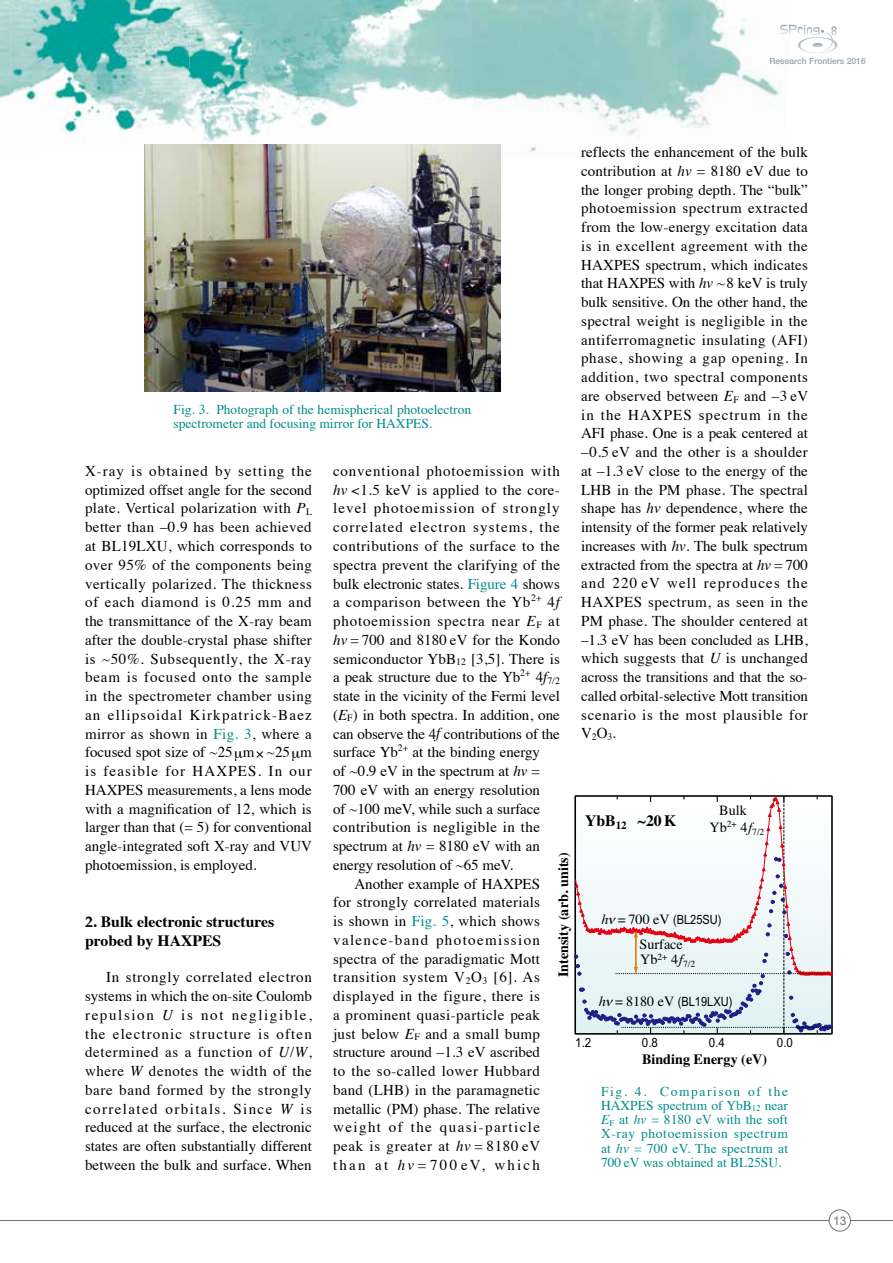
<style>
.page{position:relative;width:893px;height:1263px;background:#fff}
.page>*{position:absolute;margin:0;border:0;box-sizing:border-box;transform-origin:0 0}
.t1{font:700 15.75px/18.8px "Times";color:#000}
.t2{font:15px/18.8px "Times";letter-spacing:.005em;color:#000;text-align:justify}
.t3{font:700 14.1px "Times";color:#000}
.t4{font:14.1px "Times";color:#000}
.t5{font:13.5px/14.2px "Times";color:#008c89}
.t6{font:12.75px "Arial Narrow";color:#000;scale:1.06 1}
.t7{font:12.75px "Arial Narrow";color:#000;scale:1.11 1}
.t8{font:12px "Arial";color:#727171}
.t9{font:9.45px "Times";color:#000}
.t10{font:500 8.55px "Helvetica Neue";color:#92a4af}
.s1{font-style:italic}
.s2{color:#008c89}
.s3{font-size:15px}
.s4{font-family:"Times";font-style:italic;font-size:14.1px}
.s5{font-family:"Times";font-size:14.1px}
.s6{font-family:"Palatino"}
</style>
<div class="page">
<img style="left:0;top:0;width:10px;height:100px">
<img style="left:523px;top:0;width:270px;height:152px">
<img style="left:460px;top:0;width:63px;height:145px">
<img style="left:262px;top:144px;width:198px;height:1px">
<img style="left:262px;top:0;width:210px;height:142px">
<img style="left:144px;top:144px;width:41px;height:1px">
<img style="left:10px;top:0;width:63px;height:143px">
<img style="left:185px;top:0;width:77px;height:145px">
<img style="left:16px;top:0;width:178px;height:142px">
<hr style="left:0;top:1220px;width:893px;height:1px;background:#727171">
<div style="left:829px;top:1210px;width:21px;height:21px;background:#fff;border-radius:50%"></div>
<div style="left:829px;top:1209px;width:22px;height:22px;border:1px solid #727171;border-radius:50%"></div>
<svg style="left:780px;top:25px;width:57px;height:28px"></svg>
<img style="left:144px;top:145px;width:357px;height:246px">
<svg style="left:574px;top:796px;width:259px;height:238px"></svg>
<p class="t10" style="left:769px;top:54px;width:98px">Research Frontiers 2016</p>
<p class="t2" style="left:581px;top:141px;width:229px">reflects the enhancement of the bulk contribution at <span class="s1">hv</span> = 8180 eV due to the longer probing depth. The “bulk” photoemission spectrum extracted from the low-energy excitation data is in excellent agreement with the HAXPES spectrum, which indicates that HAXPES with <span class="s1">hv</span> ~8 keV is truly bulk sensitive. On the other hand, the spectral weight is negligible in the antiferromagnetic insulating (AFI) phase, showing a gap opening. In addition, two spectral components are observed between <span class="s1">E</span><sub>F</sub> and –3 eV in the HAXPES spectrum in the AFI phase. One is a peak centered at –0.5 eV and the other is a shoulder at –1.3 eV close to the energy of the LHB in the PM phase. The spectral shape has <span class="s1">hv</span> dependence, where the intensity of the former peak relatively increases with <span class="s1">hv</span>. The bulk spectrum extracted from the spectra at <span class="s1">hv</span> = 700 and 220 eV well reproduces the HAXPES spectrum, as seen in the PM phase. The shoulder centered at –1.3 eV has been concluded as LHB, which suggests that <span class="s1">U</span> is unchanged across the transitions and that the so&shy;called orbital-selective Mott transition scenario is the most plausible for V<sub>2</sub>O<sub>3</sub>.</p>
<p class="t5" style="left:174px;top:401px;width:299px">Fig. 3. Photograph of the hemispherical photoelectron spectrometer and focusing mirror for HAXPES.</p>
<p class="t2" style="left:333px;top:460px;width:228px;text-align:left">conventional photoemission with <span class="s1">hv</span> &lt;1.5 keV is applied to the core&shy;level photoemission of strongly correlated electron systems, the contributions of the surface to the spectra prevent the clarifying of the bulk electronic states. <span class="s2">Figure 4</span> shows a comparison between the Yb<sup>2+</sup> 4<span class="s1">f </span>photoemission spectra near <span class="s1">E</span><sub>F</sub> at <span class="s1">hv</span> = 700 and 8180 eV for the Kondo semiconductor YbB<sub>12</sub> [3,5]. There is a peak structure due to the Yb<sup>2+</sup> 4<span class="s1">f</span><sub>7/2 </sub>state in the vicinity of the Fermi level (<span class="s1">E</span><sub>F</sub>) in both spectra. In addition, one can observe the 4<span class="s1">f</span> contributions of the surface Yb<sup>2+</sup> at the binding energy<br>of ~0.9 eV in the spectrum at <span class="s1">hv</span> = 700 eV with an energy resolution<br>of ~100 meV, while such a surface contribution is negligible in the spectrum at <span class="s1">hv</span> = 8180 eV with an energy resolution of ~65 meV.</p>
<p class="t2" style="left:333px;top:873px;width:209px;text-indent:21px">Another example of HAXPES for strongly correlated materials is shown in <span class="s2">Fig. 5</span>, which shows valence-band photoemission spectra of the paradigmatic Mott transition system V<sub>2</sub>O<sub>3</sub> [6]. As displayed in the figure, there is a prominent quasi-particle peak just below <span class="s1">E</span><sub>F</sub> and a small bump structure around –1.3 eV ascribed to the so-called lower Hubbard band (LHB) in the paramagnetic metallic (PM) phase. The relative weight of the quasi-particle peak is greater at <span class="s1">hv</span> = 8180 eV than at <span class="s1">hv</span>=700eV, which</p>
<p class="t2" style="left:85px;top:460px;width:229px">X-ray is obtained by setting the optimized offset angle for the second plate. Vertical polarization with <span class="s1">P</span><sub>L </sub>better than –0.9 has been achieved at BL19LXU, which corresponds to over 95% of the components being vertically polarized. The thickness of each diamond is 0.25 mm and the transmittance of the X-ray beam after the double-crystal phase shifter is ~50%. Subsequently, the X-ray beam is focused onto the sample in the spectrometer chamber using an ellipsoidal Kirkpatrick-Baez mirror as shown in <span class="s2">Fig. 3</span>, where a focused spot size of ~25 m ~25 m is feasible for HAXPES. In our HAXPES measurements, a lens mode with a magnification of 12, which is larger than that (= 5) for conventional angle-integrated soft X-ray and VUV photoemission, is employed.</p>
<p class="t4" style="left:719px;top:797px;width:29px">Bulk</p>
<p class="t9" style="left:709px;top:822px;width:56px"><sup>Yb</sup>2+ <sup>4</sup><sup>f</sup>7/2</p>
<p class="t1" style="left:585px;top:810px;width:93px">YbB<sub>12</sub> <span class="s3">~</span>20K</p>
<p class="t3" style="left:550px;top:977px;width:126px;rotate:-90deg">Intensity (arb. units)</p>
<p class="t6" style="left:601px;top:910px;width:115px"><span class="s4">h</span> <span class="s5">= 700 eV</span> (BL25SU)</p>
<p class="t4" style="left:640px;top:931px;width:45px">Surface</p>
<p class="t9" style="left:640px;top:955px;width:56px"><sup>Yb</sup>2+ <sup>4</sup><sup>f</sup>7/2</p>
<p class="t1" style="left:85px;top:910px;width:191px"><span class="s6">2</span>. Bulk electronic structures probed by HAXPES</p>
<p class="t2" style="left:85px;top:966px;width:228px;text-indent:21px">In strongly correlated electron systems in which the on-site Coulomb repulsion <span class="s1">U</span> is not negligible, the electronic structure is often determined as a function of <span class="s1">U</span>/<span class="s1">W</span>, where <span class="s1">W</span> denotes the width of the bare band formed by the strongly correlated orbitals. Since <span class="s1">W</span> is reduced at the surface, the electronic states are often substantially different between the bulk and surface. When</p>
<p class="t6" style="left:599px;top:992px;width:127px"><span class="s4">h</span> <span class="s5">= 8180 eV</span> (BL19LXU)</p>
<p class="t7" style="left:575px;top:1033px;width:16px">1.2</p>
<p class="t7" style="left:642px;top:1033px;width:16px">0.8</p>
<p class="t7" style="left:709px;top:1033px;width:16px">0.4</p>
<p class="t7" style="left:777px;top:1033px;width:16px">0.0</p>
<p class="t3" style="left:642px;top:1046px;width:127px">Binding Energy (eV)</p>
<p class="t5" style="left:601px;top:1083px;width:189px;text-align:justify">Fig. 4. Comparison of the HAXPES spectrum of YbB<sub>12</sub> near <span class="s1">E</span><sub>F</sub> at <span class="s1">hv</span> = 8180 eV with the soft X-ray photoemission spectrum at <span class="s1">hv</span> = 700 eV. The spectrum at 700 eV was obtained at BL25SU.</p>
<p class="t8" style="left:833px;top:1213px;width:15px">13</p>
</div>
